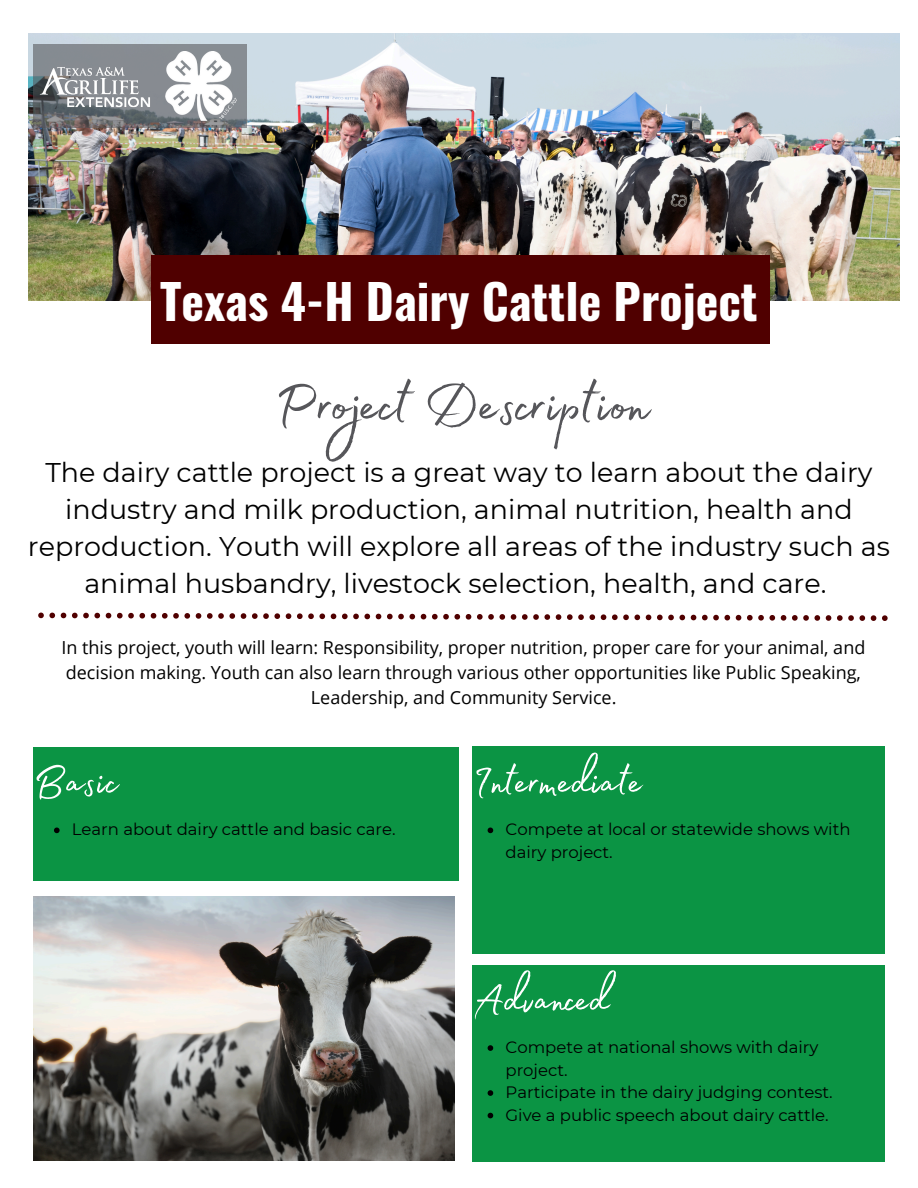
<style>
.page{position:relative;width:918px;height:1188px;background:#fff}
.page>*{position:absolute;margin:0;border:0;box-sizing:border-box;transform-origin:0 0}
.t1{font:73.35px "Madelyn Fill";color:#56565a}
.t2{font:52.5px "Madelyn Fill";color:#fff}
.t3{font:700 48px "Oswald";color:#fff}
.t4{font:27px/37.2px "Montserrat";color:#000;text-align:center}
.t5{font:18px/24.8px "Open Sans";color:#000;text-align:center}
.t6{font:16.5px/22.5px "Montserrat";color:#000}
</style>
<div class="page">
<img style="left:28px;top:33px;width:872px;height:267px">
<svg style="left:33px;top:44px;width:213px;height:83px;fill:#878b91"></svg>
<img style="left:30px;top:51px;width:207px;height:70px">
<div style="left:151px;top:256px;width:619px;height:88px;background:#500000"></div>
<svg style="left:38px;top:613px;width:850px;height:8px"></svg>
<div style="left:33px;top:747px;width:426px;height:134px;background:#0b9444"></div>
<div style="left:472px;top:965px;width:412px;height:196px;background:#0b9444"></div>
<div style="left:472px;top:747px;width:413px;height:207px;background:#0b9444"></div>
<img style="left:33px;top:896px;width:421px;height:265px">
<svg style="left:54px;top:828px;width:6px;height:5px"></svg>
<svg style="left:488px;top:828px;width:5px;height:5px"></svg>
<svg style="left:488px;top:1045px;width:5px;height:6px"></svg>
<svg style="left:488px;top:1090px;width:5px;height:6px"></svg>
<svg style="left:488px;top:1113px;width:5px;height:5px"></svg>
<h1 class="t3" style="left:160px;top:263px;width:599px">Texas 4-H Dairy Cattle Project</h1>
<h4 class="t1" style="left:274px;top:349px;width:375px">Project Description</h4>
<p class="t4" style="left:28px;top:454px;width:864px">The dairy cattle project is a great way to learn about the dairy industry and milk production, animal nutrition, health and reproduction. Youth will explore all areas of the industry such as animal husbandry, livestock selection, health, and care.</p>
<p class="t5" style="left:61px;top:635px;width:805px">In this project, youth will learn: Responsibility, proper nutrition, proper care for your animal, and decision making. Youth can also learn through various other opportunities like Public Speaking,<br>Leadership, and Community Service.</p>
<h3 class="t2" style="left:33px;top:742px;width:86px">Basic</h3>
<p class="t2" style="left:472px;top:742px;width:172px">Intermediate</p>
<p class="t6" style="left:72px;top:818px;width:325px">Learn about dairy cattle and basic care.</p>
<h3 class="t6" style="left:506px;top:818px;width:347px">Compete at local or statewide shows with dairy project.</h3>
<h3 class="t2" style="left:472px;top:959px;width:138px">Advanced</h3>
<p class="t6" style="left:506px;top:1036px;width:314px">Compete at national shows with dairy project.</p>
<p class="t6" style="left:506px;top:1081px;width:329px">Participate in the dairy judging contest.</p>
<p class="t6" style="left:506px;top:1103px;width:325px">Give a public speech about dairy cattle.</p>
</div>
